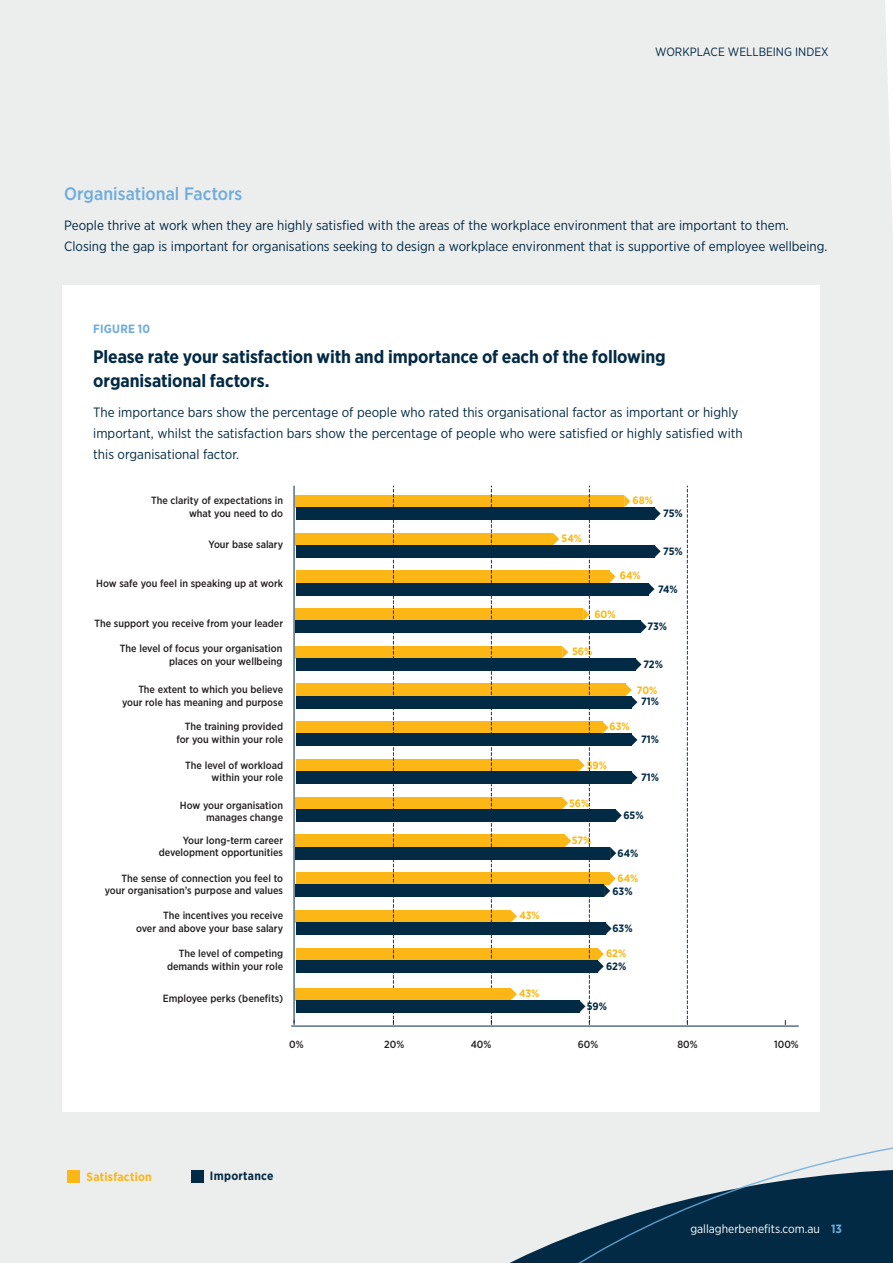
<style>
.page{position:relative;width:893px;height:1263px;background:#fff}
.page>*{position:absolute;margin:0;border:0;box-sizing:border-box;transform-origin:0 0}
.t1{font:700 18px/24px "Gotham Narrow";letter-spacing:-.005em;color:#032a44}
.t2{font:500 18px "Gotham Narrow";color:#6eacdd}
.t3{font:13.5px/21px "Gotham Narrow";color:#032a44}
.t4{font:12px "Gotham Narrow";color:#fff}
.t5{font:12px "Gotham Narrow";color:#032a44}
.t6{font:700 12px "Gotham Narrow";letter-spacing:.02em;color:#fcb615}
.t7{font:700 12px "Gotham Narrow";letter-spacing:.02em;color:#032a44}
.t8{font:700 12px "Gotham Narrow";letter-spacing:.02em;color:#6eacdd}
.t9{font:700 10.65px "Gotham Narrow";letter-spacing:-.005em;color:#032a44}
.t10{font:700 10.65px "Gotham Narrow";color:#fcb615}
.t11{font:500 10.35px/12.5px "Gotham Narrow";color:#231f20;text-align:right}
.s1{font-weight:700;color:#6eacdd}
</style>
<div class="page">
<div style="left:0;top:0;width:892px;height:1263px;background:#eceded"></div>
<div style="left:63px;top:285px;width:756px;height:827px;background:#fff"></div>
<div style="left:296px;top:948px;width:301px;height:12px;background:#fcb615"></div>
<div style="left:296px;top:960px;width:301px;height:12px;background:#032a44"></div>
<div style="left:296px;top:910px;width:214px;height:12px;background:#fcb615"></div>
<div style="left:296px;top:922px;width:309px;height:13px;background:#032a44"></div>
<div style="left:296px;top:872px;width:313px;height:13px;background:#fcb615"></div>
<div style="left:296px;top:885px;width:308px;height:12px;background:#032a44"></div>
<div style="left:296px;top:835px;width:269px;height:12px;background:#fcb615"></div>
<div style="left:296px;top:847px;width:314px;height:12px;background:#032a44"></div>
<div style="left:296px;top:797px;width:266px;height:12px;background:#fcb615"></div>
<div style="left:296px;top:809px;width:319px;height:12px;background:#032a44"></div>
<div style="left:296px;top:759px;width:282px;height:12px;background:#fcb615"></div>
<div style="left:296px;top:771px;width:335px;height:13px;background:#032a44"></div>
<div style="left:296px;top:721px;width:306px;height:13px;background:#fcb615"></div>
<div style="left:296px;top:734px;width:335px;height:12px;background:#032a44"></div>
<div style="left:296px;top:684px;width:329px;height:12px;background:#fcb615"></div>
<div style="left:296px;top:696px;width:335px;height:12px;background:#032a44"></div>
<div style="left:296px;top:646px;width:266px;height:12px;background:#fcb615"></div>
<div style="left:296px;top:658px;width:339px;height:13px;background:#032a44"></div>
<div style="left:296px;top:608px;width:287px;height:13px;background:#fcb615"></div>
<div style="left:296px;top:621px;width:344px;height:12px;background:#032a44"></div>
<div style="left:296px;top:571px;width:313px;height:12px;background:#fcb615"></div>
<div style="left:296px;top:583px;width:352px;height:12px;background:#032a44"></div>
<div style="left:296px;top:533px;width:257px;height:12px;background:#fcb615"></div>
<div style="left:296px;top:545px;width:358px;height:12px;background:#032a44"></div>
<div style="left:296px;top:495px;width:328px;height:12px;background:#fcb615"></div>
<div style="left:296px;top:507px;width:358px;height:13px;background:#032a44"></div>
<hr style="left:291px;top:1025px;width:507px;height:1px;background:#032a44">
<hr style="left:293px;top:486px;width:1px;height:537px;background:#032a44">
<svg style="left:491px;top:486px;width:1px;height:539px"></svg>
<svg style="left:393px;top:486px;width:1px;height:539px"></svg>
<svg style="left:686px;top:486px;width:2px;height:539px"></svg>
<svg style="left:654px;top:507px;width:6px;height:13px"></svg>
<svg style="left:654px;top:545px;width:6px;height:12px"></svg>
<svg style="left:648px;top:583px;width:6px;height:12px"></svg>
<svg style="left:640px;top:621px;width:6px;height:12px"></svg>
<svg style="left:635px;top:658px;width:6px;height:12px"></svg>
<svg style="left:631px;top:734px;width:6px;height:12px"></svg>
<svg style="left:631px;top:771px;width:6px;height:13px"></svg>
<svg style="left:615px;top:809px;width:6px;height:12px"></svg>
<svg style="left:624px;top:495px;width:6px;height:12px"></svg>
<svg style="left:553px;top:533px;width:6px;height:12px"></svg>
<svg style="left:609px;top:571px;width:6px;height:12px"></svg>
<svg style="left:562px;top:646px;width:6px;height:12px"></svg>
<svg style="left:562px;top:797px;width:6px;height:12px"></svg>
<svg style="left:565px;top:835px;width:6px;height:12px"></svg>
<svg style="left:510px;top:910px;width:7px;height:12px"></svg>
<svg style="left:605px;top:922px;width:6px;height:13px"></svg>
<svg style="left:604px;top:872px;width:11px;height:25px"></svg>
<svg style="left:610px;top:847px;width:6px;height:12px"></svg>
<svg style="left:597px;top:948px;width:6px;height:24px"></svg>
<div style="left:296px;top:988px;width:215px;height:12px;background:#fcb615"></div>
<div style="left:296px;top:1000px;width:283px;height:12px;background:#032a44"></div>
<svg style="left:511px;top:988px;width:6px;height:12px"></svg>
<svg style="left:625px;top:684px;width:12px;height:24px"></svg>
<svg style="left:602px;top:721px;width:6px;height:13px"></svg>
<svg style="left:578px;top:486px;width:12px;height:539px"></svg>
<div style="left:191px;top:1170px;width:12px;height:12px;background:#032a44"></div>
<div style="left:68px;top:1170px;width:12px;height:12px;background:#fcb615"></div>
<div style="left:264px;top:1168px;width:107px;height:95px;background:#eceded"></div>
<svg style="left:371px;top:1127px;width:521px;height:136px;background:#a0aeb6"></svg>
<p class="t5" style="left:655px;top:44px;width:175px">WORKPLACE WELLBEING INDEX</p>
<h1 class="t2" style="left:64px;top:182px;width:180px">Organisational Factors</h1>
<p class="t3" style="left:64px;top:214px;width:764px">People thrive at work when they are highly satisfied with the areas of the workplace environment that are important to them.<br>Closing the gap is important for organisations seeking to design a workplace environment that is supportive of employee wellbeing.</p>
<p class="t8" style="left:93px;top:321px;width:58px">FIGURE 10</p>
<h1 class="t1" style="left:93px;top:344px;width:573px">Please rate your satisfaction with and importance of each of the following organisational factors.</h1>
<p class="t3" style="left:93px;top:401px;width:651px">The importance bars show the percentage of people who rated this organisational factor as important or highly important, whilst the satisfaction bars show the percentage of people who were satisfied or highly satisfied with this organisational factor.</p>
<p class="t11" style="left:151px;top:494px;width:134px">The clarity of expectations in what you need to do</p>
<p class="t11" style="left:208px;top:538px;width:76px">Your base salary</p>
<p class="t11" style="left:96px;top:577px;width:188px">How safe you feel in speaking up at work</p>
<p class="t11" style="left:94px;top:617px;width:190px">The support you receive from your leader</p>
<p class="t11" style="left:120px;top:642px;width:164px">The level of focus your organisation places on your wellbeing</p>
<p class="t11" style="left:122px;top:683px;width:162px">The extent to which you believe your role has meaning and purpose</p>
<p class="t11" style="left:176px;top:720px;width:108px">The training provided for you within your role</p>
<p class="t11" style="left:185px;top:759px;width:99px">The level of workload within your role</p>
<p class="t11" style="left:180px;top:798px;width:105px">How your organisation manages change</p>
<p class="t11" style="left:159px;top:833px;width:126px">Your long-term career development opportunities</p>
<p class="t11" style="left:105px;top:871px;width:180px">The sense of connection you feel to your organisation’s purpose and values</p>
<p class="t11" style="left:136px;top:909px;width:148px">The incentives you receive<br>over and above your base salary</p>
<p class="t11" style="left:167px;top:947px;width:118px">The level of competing demands within your role</p>
<p class="t11" style="left:163px;top:992px;width:122px">Employee perks (benefits)</p>
<p class="t11" style="left:289px;top:1038px;width:16px">0%</p>
<p class="t11" style="left:384px;top:1038px;width:22px">20%</p>
<p class="t6" style="left:86px;top:1168px;width:67px">Satisfaction</p>
<p class="t7" style="left:210px;top:1168px;width:65px">Importance</p>
<p class="t10" style="left:632px;top:494px;width:22px">68%</p>
<p class="t9" style="left:663px;top:506px;width:21px">75%</p>
<p class="t9" style="left:663px;top:544px;width:21px">75%</p>
<p class="t9" style="left:658px;top:582px;width:21px">74%</p>
<p class="t9" style="left:647px;top:619px;width:21px">73%</p>
<p class="t9" style="left:643px;top:657px;width:21px">72%</p>
<p class="t10" style="left:561px;top:531px;width:22px">54%</p>
<p class="t10" style="left:620px;top:568px;width:22px">64%</p>
<p class="t10" style="left:594px;top:607px;width:23px">60%</p>
<p class="t10" style="left:572px;top:645px;width:22px">56%</p>
<p class="t10" style="left:519px;top:909px;width:22px">43%</p>
<p class="t10" style="left:519px;top:986px;width:22px">43%</p>
<p class="t10" style="left:637px;top:683px;width:22px">70%</p>
<p class="t9" style="left:641px;top:695px;width:20px">71%</p>
<p class="t9" style="left:641px;top:732px;width:20px">71%</p>
<p class="t9" style="left:641px;top:770px;width:20px">71%</p>
<p class="t9" style="left:623px;top:808px;width:22px">65%</p>
<p class="t9" style="left:617px;top:846px;width:22px">64%</p>
<p class="t9" style="left:612px;top:884px;width:22px">63%</p>
<p class="t9" style="left:612px;top:921px;width:22px">63%</p>
<p class="t9" style="left:606px;top:960px;width:22px">62%</p>
<p class="t9" style="left:586px;top:999px;width:22px">59%</p>
<p class="t10" style="left:609px;top:720px;width:22px">63%</p>
<p class="t10" style="left:586px;top:758px;width:22px">59%</p>
<p class="t10" style="left:569px;top:796px;width:22px">56%</p>
<p class="t10" style="left:571px;top:833px;width:21px">57%</p>
<p class="t10" style="left:617px;top:871px;width:22px">64%</p>
<p class="t10" style="left:606px;top:946px;width:22px">62%</p>
<p class="t11" style="left:470px;top:1038px;width:22px">40%</p>
<p class="t11" style="left:578px;top:1038px;width:22px">60%</p>
<p class="t11" style="left:677px;top:1038px;width:22px">80%</p>
<p class="t11" style="left:774px;top:1038px;width:26px">100%</p>
<p class="t4" style="left:690px;top:1221px;width:153px">gallagherbenefits.com.au <span class="s1">13</span></p>
</div>
